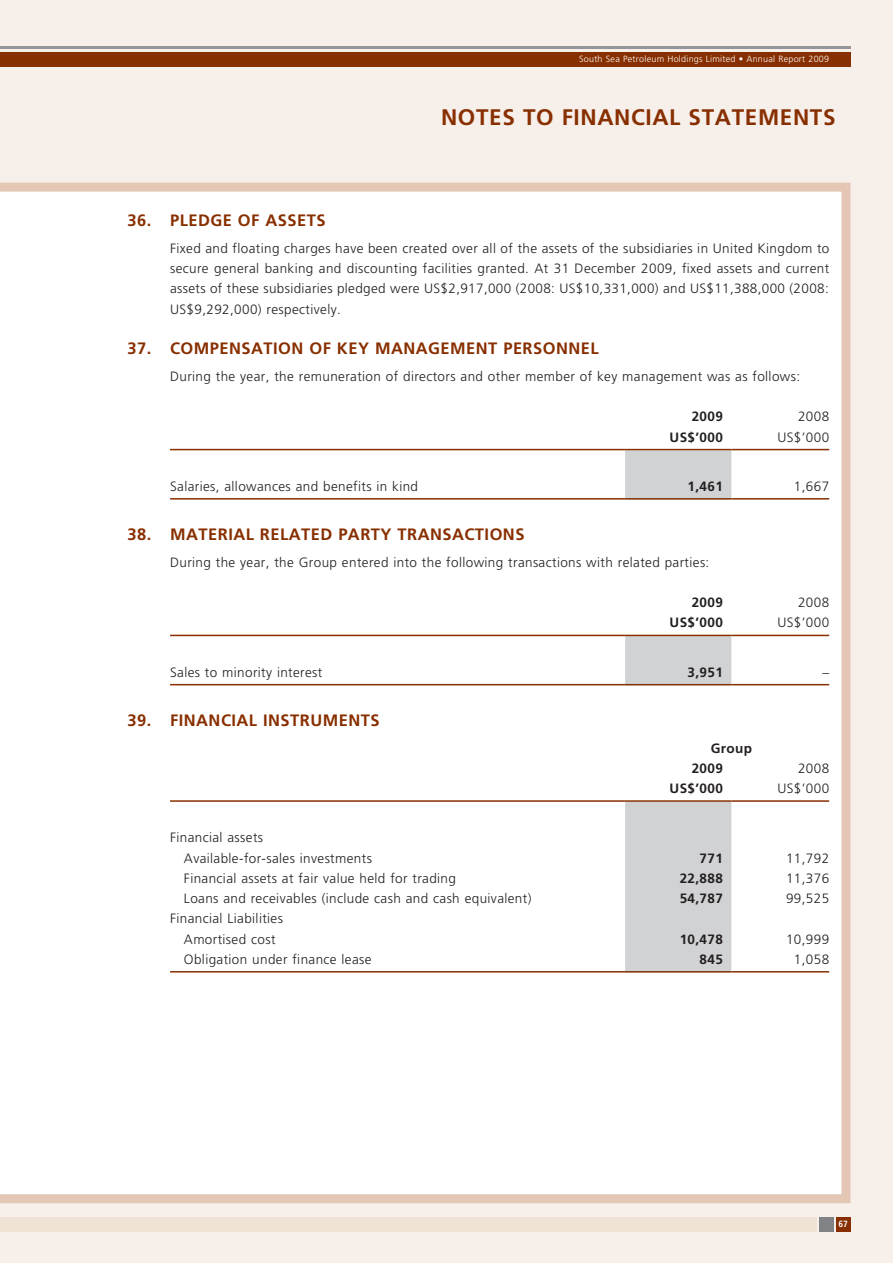
<style>
.page{position:relative;width:893px;height:1263px;background:#f7efe9}
.page>*{position:absolute;margin:0;border:0;box-sizing:border-box;transform-origin:0 0}
.t1{font:700 22.5px "Frutiger LT Std";letter-spacing:.03em;color:#882f01}
.t2{font:700 16.5px "Frutiger LT Std";letter-spacing:.03em;color:#882f01}
.t3{font:300 13.5px/20.2px "Frutiger LT Std";letter-spacing:.03em;color:#231f20;text-align:justify}
.t4{font:700 13.5px/20.2px "Frutiger LT Std";letter-spacing:.03em;color:#231f20}
.t5{font:300 9px "Frutiger LT Std";letter-spacing:.03em;color:#fff}
.t6{font:700 condensed 9px "Frutiger LT Std";color:#fff}
</style>
<div class="page">
<div style="left:0;top:183px;width:850px;height:1020px;background:#fff"></div>
<div style="left:0;top:52px;width:850px;height:14px;background:#882f01"></div>
<hr style="left:0;top:47px;width:850px;height:2px;background:#939598">
<div style="left:0;top:1217px;width:816px;height:14px;background:#f1e2d6"></div>
<div style="left:836px;top:1217px;width:14px;height:14px;background:#882f01"></div>
<div style="left:819px;top:1217px;width:14px;height:14px;background:#808285"></div>
<div style="left:625px;top:450px;width:106px;height:48px;background:#d1d2d4"></div>
<hr style="left:170px;top:449px;width:455px;height:1px;background:#882f01">
<hr style="left:625px;top:449px;width:106px;height:1px;background:#882f01">
<hr style="left:731px;top:449px;width:98px;height:1px;background:#882f01">
<hr style="left:170px;top:498px;width:455px;height:2px;background:#882f01">
<hr style="left:625px;top:498px;width:106px;height:2px;background:#882f01">
<hr style="left:731px;top:498px;width:98px;height:2px;background:#882f01">
<div style="left:625px;top:636px;width:106px;height:48px;background:#d1d2d4"></div>
<hr style="left:170px;top:635px;width:455px;height:1px;background:#882f01">
<hr style="left:625px;top:635px;width:106px;height:1px;background:#882f01">
<hr style="left:731px;top:635px;width:98px;height:1px;background:#882f01">
<hr style="left:170px;top:684px;width:455px;height:1px;background:#882f01">
<hr style="left:625px;top:684px;width:106px;height:1px;background:#882f01">
<hr style="left:731px;top:684px;width:98px;height:1px;background:#882f01">
<div style="left:625px;top:802px;width:106px;height:169px;background:#d1d2d4"></div>
<hr style="left:170px;top:800px;width:455px;height:2px;background:#882f01">
<hr style="left:625px;top:800px;width:106px;height:2px;background:#882f01">
<hr style="left:731px;top:800px;width:98px;height:2px;background:#882f01">
<hr style="left:170px;top:971px;width:455px;height:1px;background:#882f01">
<hr style="left:625px;top:971px;width:106px;height:1px;background:#882f01">
<hr style="left:731px;top:971px;width:98px;height:1px;background:#882f01">
<p class="t5" style="left:579px;top:54px;width:252px">South Sea Petroleum Holdings Limited • Annual Report 2009</p>
<h1 class="t1" style="left:441px;top:104px;width:396px">NOTES TO FI NANCIAL STATEMENTS</h1>
<p class="t2" style="left:128px;top:211px;width:149px">36. PLEDGE OF ASSETS</p>
<p class="t3" style="left:170px;top:238px;width:661px">Fixed and floating charges have been created over all of the assets of the subsidiaries in United Kingdom to secure general banking and discounting facilities granted. At 31 December 2009, fixed assets and current assets of these subsidiaries pledged were US$2,917,000 (2008: US$10,331,000) and US$11,388,000 (2008:<br>US$9,292,000) respectively.</p>
<p class="t2" style="left:128px;top:339px;width:66px">37. COMPENSAT</p>
<p class="t2" style="left:273px;top:339px;width:116px">ION OF KEY MANA</p>
<p class="t2" style="left:428px;top:339px;width:25px">GEMENT</p>
<p class="t2" style="left:503px;top:339px;width:12px">PERSONNE</p>
<p class="t2" style="left:590px;top:339px;width:10px">L</p>
<p class="t3" style="left:170px;top:366px;width:632px">During the year, the remuneration of directors and other member of key management was as follows:</p>
<p class="t4" style="left:692px;top:407px;width:33px">2009</p>
<p class="t3" style="left:798px;top:407px;width:33px">2008</p>
<p class="t4" style="left:670px;top:427px;width:55px">US$’000</p>
<p class="t3" style="left:777px;top:427px;width:53px">US$’000</p>
<p class="t3" style="left:170px;top:476px;width:250px">Salaries, allowances and benefits in kind</p>
<p class="t4" style="left:688px;top:476px;width:37px">1,461</p>
<p class="t3" style="left:794px;top:476px;width:37px">1,667</p>
<p class="t2" style="left:128px;top:525px;width:38px">38. MATER</p>
<p class="t2" style="left:228px;top:525px;width:72px">IAL RE LATE</p>
<p class="t2" style="left:320px;top:525px;width:29px">D PART</p>
<p class="t2" style="left:381px;top:525px;width:29px">Y TRANSA</p>
<p class="t2" style="left:464px;top:525px;width:38px">CTIONS</p>
<p class="t3" style="left:170px;top:552px;width:541px">During the year, the Group entered into the following transactions with related parties:</p>
<p class="t4" style="left:692px;top:592px;width:33px">2009</p>
<p class="t3" style="left:798px;top:593px;width:33px">2008</p>
<p class="t4" style="left:670px;top:613px;width:55px">US$’000</p>
<p class="t3" style="left:777px;top:613px;width:53px">US$’000</p>
<p class="t3" style="left:170px;top:662px;width:154px">Sales to minority interest</p>
<p class="t4" style="left:688px;top:662px;width:37px">3,951</p>
<p class="t3" style="left:822px;top:662px;width:8px">–</p>
<p class="t2" style="left:128px;top:710px;width:69px">39. FINAN</p>
<p class="t2" style="left:221px;top:710px;width:59px">CIAL INSTR</p>
<p class="t2" style="left:310px;top:710px;width:25px">UMENTS</p>
<p class="t4" style="left:692px;top:738px;width:62px;text-indent:19px">GROUP<br>2009</p>
<p class="t3" style="left:798px;top:758px;width:33px">2008</p>
<p class="t3" style="left:184px;top:828px;width:189px;text-indent:-14px">Financial assets<br>Available-for-sales investments</p>
<p class="t4" style="left:670px;top:778px;width:55px">US$’000</p>
<p class="t3" style="left:777px;top:778px;width:53px">US$’000</p>
<p class="t4" style="left:700px;top:848px;width:25px">771</p>
<p class="t3" style="left:786px;top:848px;width:45px">11,792</p>
<p class="t3" style="left:184px;top:868px;width:274px">Financial assets at fair value held for trading</p>
<p class="t4" style="left:680px;top:868px;width:45px">22,888</p>
<p class="t3" style="left:786px;top:868px;width:45px">11,376</p>
<p class="t3" style="left:184px;top:888px;width:349px">Loans and receivables (include cash and cash equivalent)</p>
<p class="t4" style="left:680px;top:888px;width:45px">54,787</p>
<p class="t3" style="left:786px;top:888px;width:45px">99,525</p>
<p class="t3" style="left:170px;top:909px;width:114px;text-align:center">Financial Liabilities<br>Amortised cost</p>
<p class="t4" style="left:680px;top:929px;width:45px">10,478</p>
<p class="t3" style="left:786px;top:929px;width:45px">10,999</p>
<p class="t3" style="left:184px;top:949px;width:189px">Obligation under finance lease</p>
<p class="t4" style="left:700px;top:949px;width:25px">845</p>
<p class="t3" style="left:794px;top:949px;width:37px">1,058</p>
<p class="t6" style="left:838px;top:1218px;width:11px">67</p>
</div>
